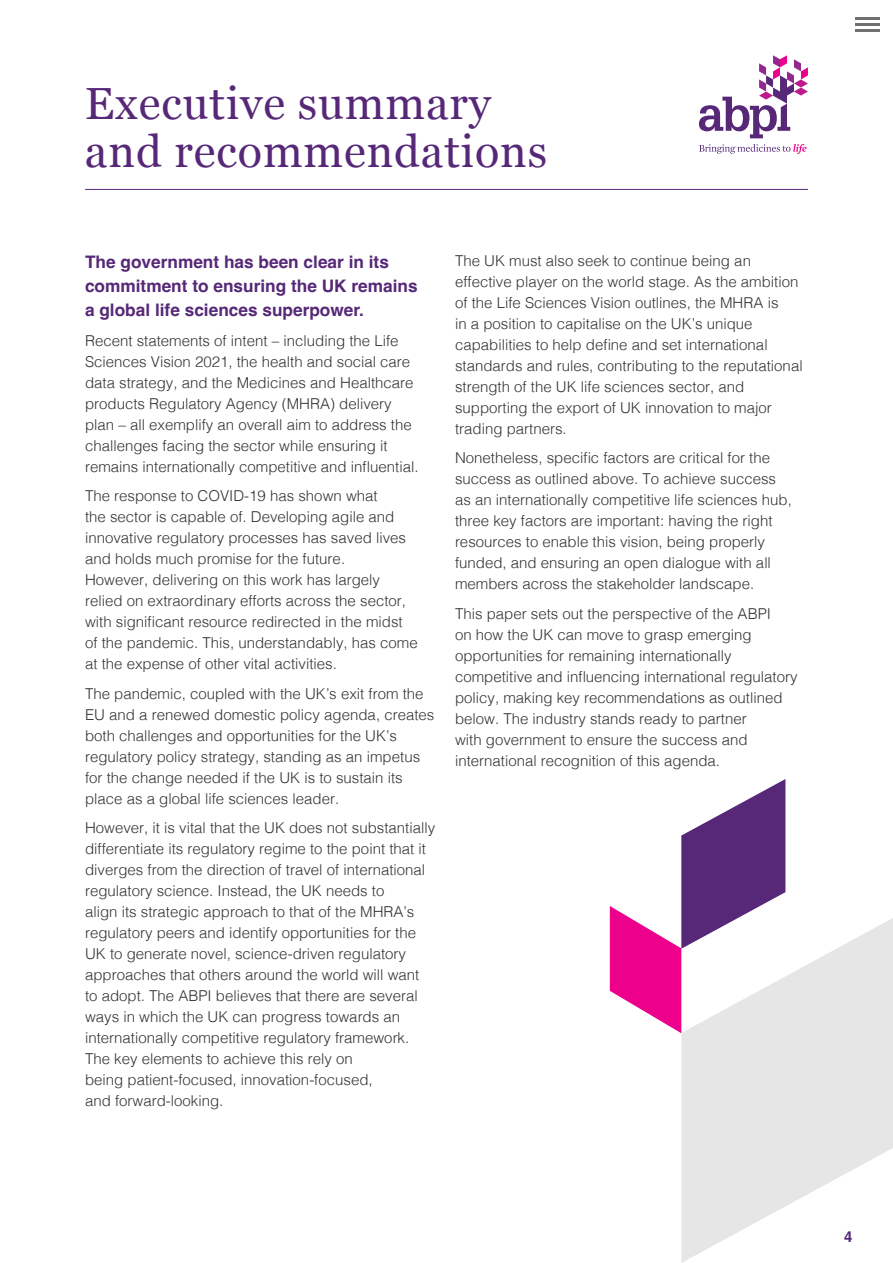
<style>
.page{position:relative;width:893px;height:1263px;background:#fff}
.page>*{position:absolute;margin:0;border:0;box-sizing:border-box;transform-origin:0 0}
.Main_headers{font:45px/48px "Georgia";letter-spacing:.02em;color:#562877}
.Intro{font:700 17.25px/24px "Helvetica";color:#562877}
.BODY{font:300 15px/21px "Helvetica";color:#333}
.t1{font:700 15px "Helvetica";color:#562877}
</style>
<div class="page">
<svg style="left:681px;top:918px;width:212px;height:345px;fill:#e6e6e6"></svg>
<svg style="left:610px;top:779px;width:175px;height:254px"></svg>
<hr style="left:85px;top:189px;width:723px;height:1px;background:#562877">
<svg style="left:699px;top:144px;width:108px;height:10px"></svg>
<svg style="left:699px;top:55px;width:109px;height:83px"></svg>
<hr style="left:855px;top:18px;width:25px;height:2px;background:#707070">
<hr style="left:855px;top:23px;width:25px;height:3px;background:#707070">
<hr style="left:855px;top:29px;width:25px;height:3px;background:#707070">
<p class="Main_headers" style="left:85px;top:78px;width:464px">Executive summary and recommendations</p>
<p class="Intro" style="left:85px;top:252px;width:334px">The government has been clear in its commitment to ensuring the UK remains a global life sciences superpower.</p>
<p class="BODY" style="left:85px;top:329px;width:335px">Recent statements of intent – including the Life Sciences Vision 2021, the health and social care data strategy, and the Medicines and Healthcare products Regulatory Agency (MHRA) delivery plan – all exemplify an overall aim to address the challenges facing the sector while ensuring it remains internationally competitive and influential.</p>
<p class="BODY" style="left:85px;top:484px;width:334px">The response to COVID-19 has shown what<br>the sector is capable of. Developing agile and innovative regulatory processes has saved lives and holds much promise for the future.<br>However, delivering on this work has largely relied on extraordinary efforts across the sector, with significant resource redirected in the midst of the pandemic. This, understandably, has come at the expense of other vital activities.</p>
<p class="BODY" style="left:85px;top:682px;width:351px">The pandemic, coupled with the UK’s exit from the EU and a renewed domestic policy agenda, creates both challenges and opportunities for the UK’s regulatory policy strategy, standing as an impetus for the change needed if the UK is to sustain its place as a global life sciences leader.</p>
<p class="BODY" style="left:85px;top:816px;width:352px">However, it is vital that the UK does not substantially differentiate its regulatory regime to the point that it diverges from the direction of travel of international regulatory science. Instead, the UK needs to<br>align its strategic approach to that of the MHRA’s regulatory peers and identify opportunities for the UK to generate novel, science-driven regulatory approaches that others around the world will want to adopt. The ABPI believes that there are several ways in which the UK can progress towards an internationally competitive regulatory framework.<br>The key elements to achieve this rely on<br>being patient-focused, innovation-focused,<br>and forward-looking.</p>
<p class="BODY" style="left:455px;top:249px;width:349px">The UK must also seek to continue being an effective player on the world stage. As the ambition of the Life Sciences Vision outlines, the MHRA is<br>in a position to capitalise on the UK’s unique capabilities to help define and set international standards and rules, contributing to the reputational strength of the UK life sciences sector, and supporting the export of UK innovation to major trading partners.</p>
<p class="BODY" style="left:455px;top:447px;width:338px">Nonetheless, specific factors are critical for the success as outlined above. To achieve success as an internationally competitive life sciences hub, three key factors are important: having the right resources to enable this vision, being properly funded, and ensuring an open dialogue with all members across the stakeholder landscape.</p>
<p class="BODY" style="left:455px;top:602px;width:344px">This paper sets out the perspective of the ABPI<br>on how the UK can move to grasp emerging opportunities for remaining internationally competitive and influencing international regulatory policy, making key recommendations as outlined below. The industry stands ready to partner<br>with government to ensure the success and international recognition of this agenda.</p>
<p class="t1" style="left:844px;top:1228px;width:10px">4</p>
</div>
